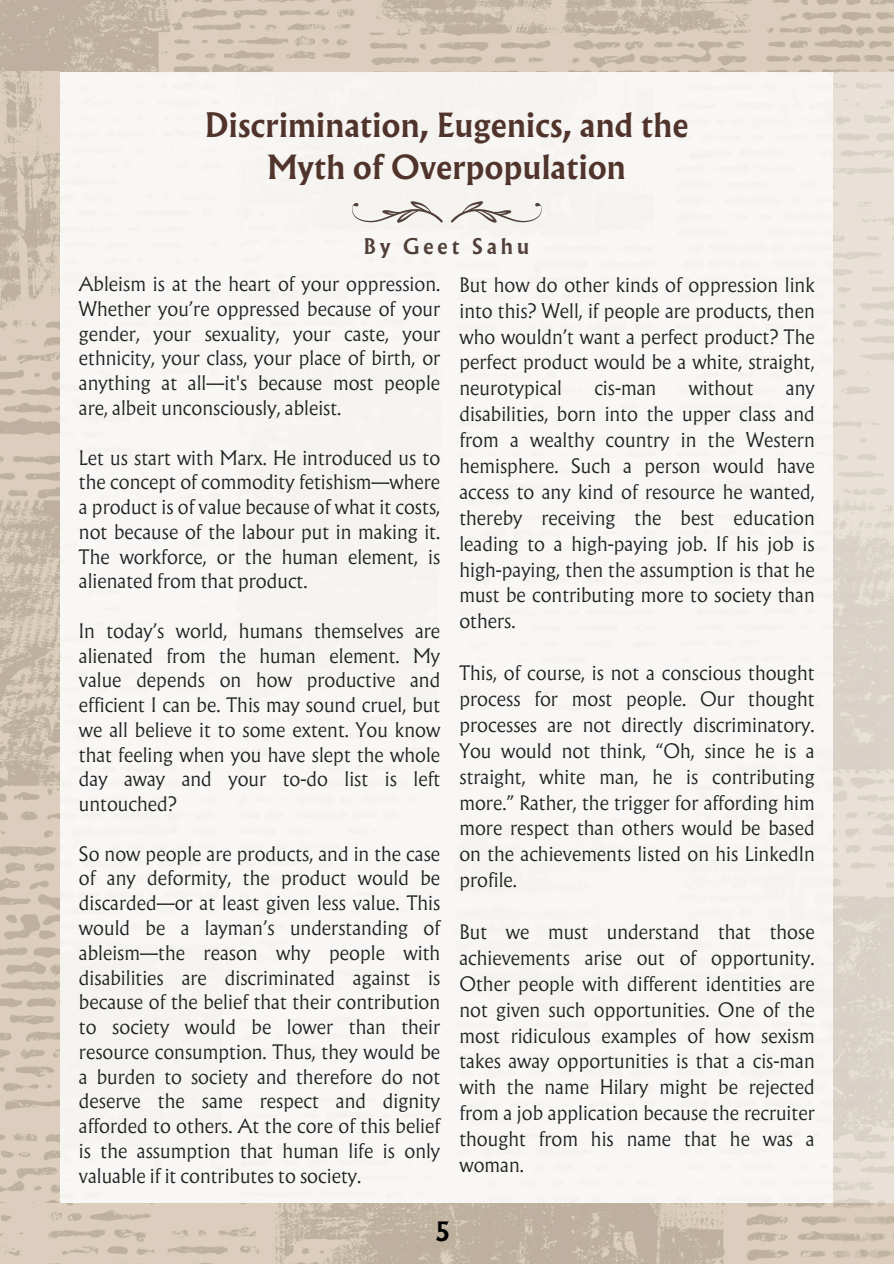
<style>
.page{position:relative;width:894px;height:1264px;background:#fff}
.page>*{position:absolute;margin:0;border:0;box-sizing:border-box;transform-origin:0 0}
.t1{font:700 30px/41.7px "Albertus Nova";letter-spacing:.01em;color:#50332b;text-align:center}
.t2{font:700 24px "Albertus Nova";color:#000}
.t3{font:700 19.5px "Albertus Nova";letter-spacing:.205em;color:#513f3a}
.t4{font:100 18px/25.8px "Albertus Nova";color:#222;text-align:justify}
</style>
<div class="page">
<img style="left:0;top:0;width:893px;height:71px">
<img style="left:0;top:71px;width:59px;height:1132px">
<img style="left:0;top:1203px;width:833px;height:60px">
<img style="left:833px;top:71px;width:60px;height:1192px">
<svg style="left:352px;top:201px;width:189px;height:21px"></svg>
<p class="t1" style="left:205px;top:105px;width:484px">Discrimination, Eugenics, and the<br>Myth of Overpopulation</p>
<h1 class="t3" style="left:364px;top:233px;width:167px">By Geet Sahu</h1>
<p class="t4" style="left:79px;top:272px;width:363px;line-height:24.8px">Ableism is at the heart of your oppression.<br>Whether you’re oppressed because of your gender, your sexuality, your caste, your ethnicity, your class, your place of birth, or anything at all—it's because most people are, albeit unconsciously, ableist.</p>
<h2 class="t4" style="left:79px;top:445px;width:363px;line-height:24.8px">Let us start with Marx. He introduced us to the concept of commodity fetishism—where a product is of value because of what it costs, not because of the labour put in making it.<br>The workforce, or the human element, is alienated from that product.</h2>
<p class="t4" style="left:79px;top:618px;width:363px;line-height:24.8px">In today’s world, humans themselves are alienated from the human element. My value depends on how productive and efficient I can be. This may sound cruel, but we all believe it to some extent. You know that feeling when you have slept the whole day away and your to-do list is left untouched?</p>
<p class="t4" style="left:79px;top:841px;width:363px;line-height:24.8px">So now people are products, and in the case of any deformity, the product would be discarded—or at least given less value. This would be a layman’s understanding of ableism—the reason why people with disabilities are discriminated against is because of the belief that their contribution to society would be lower than their resource consumption. Thus, they would be a burden to society and therefore do not deserve the same respect and dignity afforded to others. At the core of this belief is the assumption that human life is only valuable if it contributes to society.</p>
<p class="t2" style="left:436px;top:1214px;width:15px">5</p>
<p class="t4" style="left:459px;top:272px;width:357px">But how do other kinds of oppression link into this? Well, if people are products, then who wouldn’t want a perfect product? The perfect product would be a white, straight, neurotypical</p>
<p class="t4" style="left:594px;top:375px;width:63px">cis-man</p>
<p class="t4" style="left:688px;top:375px;width:66px">without</p>
<p class="t4" style="left:459px;top:375px;width:357px;text-indent:326px">any disabilities, born into the upper class and from a wealthy country in the Western hemisphere. Such a person would have access to any kind of resource he wanted, thereby receiving the best education leading to a high-paying job. If his job is high-paying, then the assumption is that he must be contributing more to society than others.</p>
<p class="t4" style="left:459px;top:660px;width:357px">This, of course, is not a conscious thought process for most people. Our thought processes are not directly discriminatory.<br>You would not think, “Oh, since he is a straight, white man, he is contributing more.” Rather, the trigger for affording him more respect than others would be based on the achievements listed on his LinkedIn profile.</p>
<p class="t4" style="left:459px;top:919px;width:357px">But we must understand that those achievements arise out of opportunity.<br>Other people with different identities are not given such opportunities. One of the most ridiculous examples of how sexism takes away opportunities is that a cis-man with the name Hilary might be rejected from a job application because the recruiter thought from his name that he was a woman.</p>
</div>
